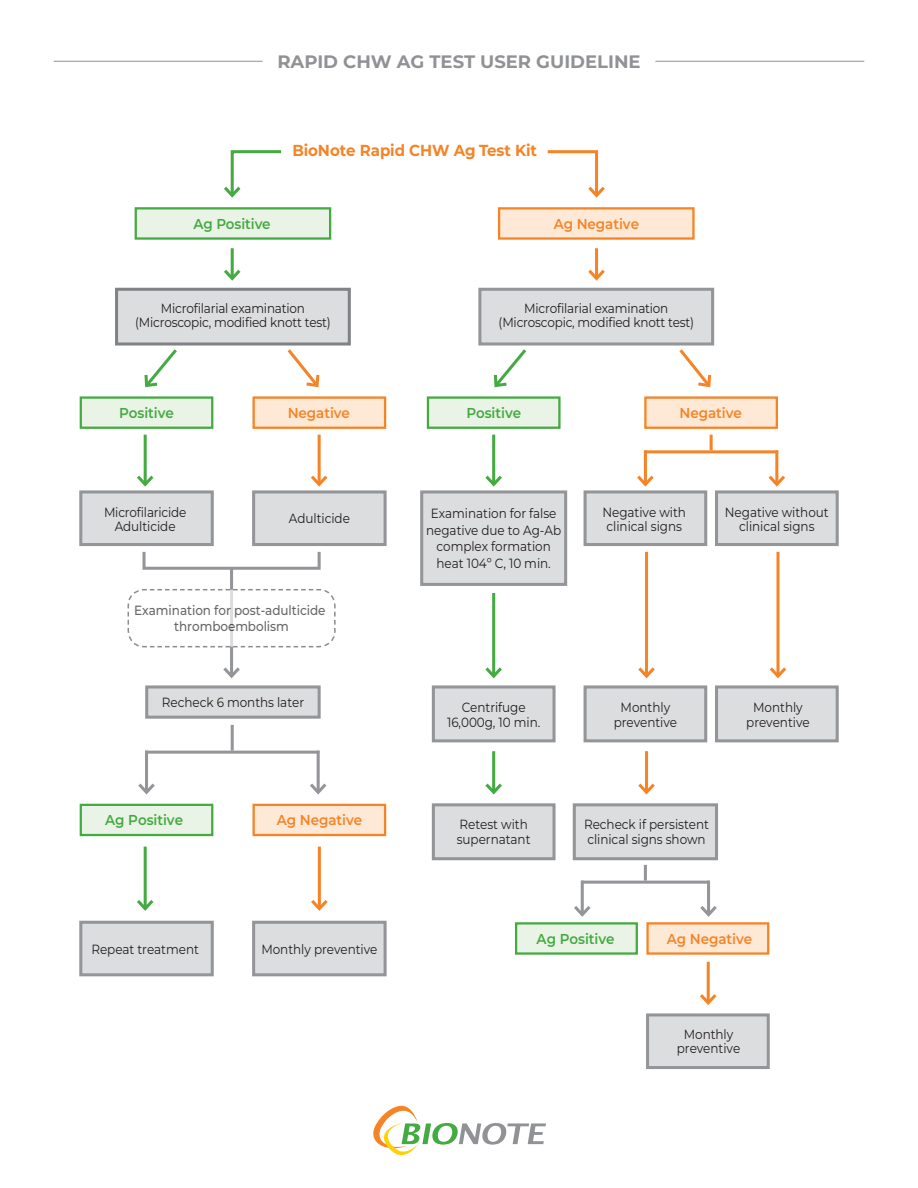
<style>
.page{position:relative;width:918px;height:1188px;background:#fff}
.page>*{position:absolute;margin:0;border:0;box-sizing:border-box;transform-origin:0 0}
.t1{font:700 18px "Montserrat";color:#919295}
.t2{font:700 15.9px "Montserrat";letter-spacing:-.005em;color:#f58427;scale:.94 1}
.t3{font:600 14.4px "Montserrat";letter-spacing:-.005em;color:#44aa42;scale:.94 1}
.t4{font:600 14.4px "Montserrat";letter-spacing:-.005em;color:#f58427;scale:.94 1}
.t5{font:13.35px/14.4px "Montserrat";letter-spacing:-.005em;color:#231f20;text-align:center;scale:.9 1}
.t6{font:500 13.35px/16.5px "Montserrat";letter-spacing:-.005em;color:#231f20;text-align:center;scale:.9 1}
</style>
<div class="page">
<svg style="left:373px;top:1106px;width:173px;height:50px"></svg>
<div style="left:499px;top:208px;width:194px;height:31px;background:#fee9d6"></div>
<div style="left:498px;top:207px;width:197px;height:33px;border:2px solid #f58427"></div>
<div style="left:478px;top:288px;width:236px;height:58px;background:#dcdddf;border:3px solid #939598"></div>
<div style="left:136px;top:208px;width:194px;height:31px;background:#eaf4e6"></div>
<div style="left:135px;top:207px;width:196px;height:33px;border:2px solid #44aa42"></div>
<div style="left:81px;top:398px;width:131px;height:30px;background:#eaf4e6"></div>
<div style="left:80px;top:396px;width:133px;height:33px;border:2px solid #44aa42"></div>
<div style="left:81px;top:492px;width:131px;height:53px;background:#dcdddf"></div>
<div style="left:79px;top:490px;width:135px;height:56px;border:3px solid #939598"></div>
<div style="left:79px;top:921px;width:135px;height:55px;background:#dcdddf;border:3px solid #939598"></div>
<div style="left:81px;top:805px;width:131px;height:30px;background:#eaf4e6"></div>
<div style="left:80px;top:804px;width:133px;height:32px;border:2px solid #44aa42"></div>
<div style="left:428px;top:398px;width:131px;height:30px;background:#eaf4e6"></div>
<div style="left:427px;top:396px;width:134px;height:33px;border:2px solid #44aa42"></div>
<div style="left:420px;top:490px;width:147px;height:96px;background:#dcdddf;border:3px solid #939598"></div>
<div style="left:432px;top:685px;width:124px;height:57px;background:#dcdddf;border:3px solid #939598"></div>
<div style="left:432px;top:803px;width:124px;height:57px;background:#dcdddf;border:3px solid #939598"></div>
<div style="left:254px;top:398px;width:131px;height:30px;background:#fee9d6"></div>
<div style="left:252px;top:396px;width:134px;height:33px;border:2px solid #f58427"></div>
<div style="left:254px;top:492px;width:131px;height:53px;background:#dcdddf"></div>
<div style="left:252px;top:490px;width:135px;height:56px;border:3px solid #939598"></div>
<div style="left:252px;top:921px;width:135px;height:55px;background:#dcdddf;border:3px solid #939598"></div>
<div style="left:254px;top:805px;width:131px;height:30px;background:#fee9d6"></div>
<div style="left:252px;top:804px;width:134px;height:32px;border:2px solid #f58427"></div>
<div style="left:645px;top:398px;width:132px;height:30px;background:#fee9d6"></div>
<div style="left:644px;top:396px;width:134px;height:33px;border:2px solid #f58427"></div>
<div style="left:584px;top:490px;width:123px;height:56px;background:#dcdddf;border:3px solid #939598"></div>
<div style="left:584px;top:685px;width:123px;height:57px;background:#dcdddf;border:3px solid #939598"></div>
<div style="left:646px;top:1013px;width:124px;height:56px;background:#dcdddf;border:3px solid #939598"></div>
<div style="left:516px;top:923px;width:121px;height:31px;background:#eaf4e6"></div>
<div style="left:515px;top:922px;width:123px;height:33px;border:2px solid #44aa42"></div>
<div style="left:573px;top:803px;width:145px;height:57px;background:#dcdddf;border:3px solid #939598"></div>
<div style="left:715px;top:490px;width:124px;height:56px;background:#dcdddf;border:3px solid #939598"></div>
<div style="left:715px;top:685px;width:124px;height:57px;background:#dcdddf;border:3px solid #939598"></div>
<div style="left:648px;top:923px;width:120px;height:31px;background:#fee9d6"></div>
<div style="left:646px;top:922px;width:123px;height:33px;border:2px solid #f58427"></div>
<div style="left:115px;top:288px;width:236px;height:58px;background:#dcdddf;border:3px solid #808285"></div>
<div style="left:145px;top:685px;width:176px;height:34px;background:#dcdddf;border:3px solid #939598"></div>
<svg style="left:547px;top:150px;width:58px;height:48px"></svg>
<svg style="left:224px;top:150px;width:58px;height:48px"></svg>
<hr style="left:231px;top:248px;width:3px;height:30px;background:#44aa42">
<svg style="left:224px;top:266px;width:17px;height:15px"></svg>
<hr style="left:144px;top:435px;width:3px;height:49px;background:#44aa42">
<svg style="left:137px;top:472px;width:17px;height:15px"></svg>
<svg style="left:144px;top:349px;width:33px;height:39px"></svg>
<svg style="left:493px;top:349px;width:34px;height:39px"></svg>
<hr style="left:492px;top:435px;width:3px;height:49px;background:#44aa42">
<svg style="left:485px;top:472px;width:17px;height:15px"></svg>
<hr style="left:645px;top:552px;width:3px;height:124px;background:#f58427">
<svg style="left:638px;top:664px;width:17px;height:15px"></svg>
<svg style="left:776px;top:552px;width:4px;height:112px"></svg>
<svg style="left:769px;top:664px;width:18px;height:15px"></svg>
<hr style="left:492px;top:593px;width:3px;height:83px;background:#44aa42">
<svg style="left:485px;top:664px;width:17px;height:15px"></svg>
<hr style="left:492px;top:751px;width:3px;height:41px;background:#44aa42">
<svg style="left:485px;top:780px;width:17px;height:15px"></svg>
<hr style="left:144px;top:847px;width:3px;height:62px;background:#44aa42">
<svg style="left:137px;top:897px;width:17px;height:14px"></svg>
<hr style="left:645px;top:751px;width:3px;height:41px;background:#f58427">
<svg style="left:638px;top:780px;width:17px;height:15px"></svg>
<hr style="left:318px;top:847px;width:3px;height:62px;background:#f58427">
<svg style="left:311px;top:897px;width:17px;height:14px"></svg>
<hr style="left:707px;top:962px;width:3px;height:41px;background:#f58427">
<svg style="left:700px;top:991px;width:17px;height:14px"></svg>
<hr style="left:318px;top:435px;width:3px;height:49px;background:#f58427">
<svg style="left:311px;top:472px;width:17px;height:15px"></svg>
<svg style="left:287px;top:349px;width:33px;height:39px"></svg>
<svg style="left:679px;top:349px;width:33px;height:39px"></svg>
<hr style="left:595px;top:248px;width:3px;height:30px;background:#f58427">
<svg style="left:588px;top:266px;width:17px;height:15px"></svg>
<hr style="left:775px;top:450px;width:3px;height:34px;background:#f58427">
<svg style="left:768px;top:472px;width:17px;height:15px"></svg>
<hr style="left:644px;top:450px;width:3px;height:34px;background:#f58427">
<svg style="left:637px;top:472px;width:17px;height:15px"></svg>
<hr style="left:644px;top:450px;width:134px;height:3px;background:#f58427">
<hr style="left:710px;top:435px;width:3px;height:15px;background:#f58427">
<hr style="left:707px;top:881px;width:3px;height:34px;background:#939598">
<svg style="left:700px;top:906px;width:17px;height:11px"></svg>
<hr style="left:581px;top:881px;width:3px;height:34px;background:#939598">
<svg style="left:574px;top:903px;width:17px;height:14px"></svg>
<hr style="left:581px;top:881px;width:129px;height:3px;background:#939598">
<hr style="left:644px;top:865px;width:3px;height:16px;background:#939598">
<hr style="left:317px;top:751px;width:3px;height:41px;background:#939598">
<svg style="left:310px;top:780px;width:17px;height:15px"></svg>
<hr style="left:145px;top:751px;width:3px;height:41px;background:#939598">
<svg style="left:138px;top:783px;width:17px;height:12px"></svg>
<hr style="left:145px;top:751px;width:174px;height:3px;background:#939598">
<hr style="left:231px;top:725px;width:3px;height:26px;background:#939598">
<div style="left:142px;top:550px;width:179px;height:20px;border:3px solid #939598"></div>
<hr style="left:230px;top:568px;width:3px;height:108px;background:#939598">
<svg style="left:223px;top:664px;width:17px;height:15px"></svg>
<svg style="left:127px;top:588px;width:209px;height:60px"></svg>
<hr style="left:656px;top:61px;width:208px;height:1px;background:#919295">
<hr style="left:54px;top:61px;width:208px;height:1px;background:#919295">
<h1 class="t1" style="left:277px;top:50px;width:365px">RAPID CHW AG TEST USER GUIDELINE</h1>
<p class="t2" style="left:292px;top:140px;width:262px">BioNote Rapid CHW Ag Test Kit</p>
<p class="t3" style="left:194px;top:214px;width:84px">Ag Positive</p>
<p class="t4" style="left:554px;top:214px;width:92px">Ag Negative</p>
<p class="t5" style="left:135px;top:301px;width:219px">Microfilarial examination (Microscopic, modified knott test)</p>
<p class="t5" style="left:499px;top:301px;width:219px">Microfilarial examination (Microscopic, modified knott test)</p>
<p class="t3" style="left:119px;top:403px;width:60px">Positive</p>
<p class="t4" style="left:288px;top:403px;width:68px">Negative</p>
<p class="t3" style="left:466px;top:403px;width:60px">Positive</p>
<p class="t4" style="left:679px;top:403px;width:68px">Negative</p>
<p class="t5" style="left:104px;top:504px;width:93px">Microfilaricide<br>Adulticide</p>
<p class="t5" style="left:289px;top:511px;width:69px">Adulticide</p>
<p class="t5" style="left:426px;top:505px;width:151px;line-height:16.5px">Examination for false negative due to Ag-Ab complex formation heat 104º C, 10 min.</p>
<p class="t5" style="left:603px;top:504px;width:94px">Negative with clinical signs</p>
<p class="t5" style="left:725px;top:504px;width:117px">Negative without clinical signs</p>
<p class="t6" style="left:134px;top:601px;width:214px">Examination for post-adulticide thromboembolism</p>
<p class="t5" style="left:162px;top:695px;width:159px">Recheck 6 months later</p>
<p class="t5" style="left:447px;top:700px;width:105px">Centrifuge<br>16,000g, 10 min.</p>
<p class="t5" style="left:614px;top:700px;width:72px">Monthly preventive</p>
<p class="t5" style="left:746px;top:700px;width:72px">Monthly preventive</p>
<p class="t3" style="left:105px;top:810px;width:84px">Ag Positive</p>
<p class="t4" style="left:277px;top:810px;width:92px">Ag Negative</p>
<p class="t5" style="left:91px;top:941px;width:121px">Repeat treatment</p>
<p class="t5" style="left:261px;top:941px;width:130px">Monthly preventive</p>
<p class="t5" style="left:457px;top:817px;width:83px;text-align:left">Retest with supernatant</p>
<p class="t5" style="left:584px;top:817px;width:140px;text-align:left">Recheck if persistent clinical signs shown</p>
<p class="t3" style="left:537px;top:929px;width:84px">Ag Positive</p>
<p class="t4" style="left:667px;top:929px;width:92px">Ag Negative</p>
<p class="t5" style="left:677px;top:1027px;width:72px">Monthly preventive</p>
</div>
